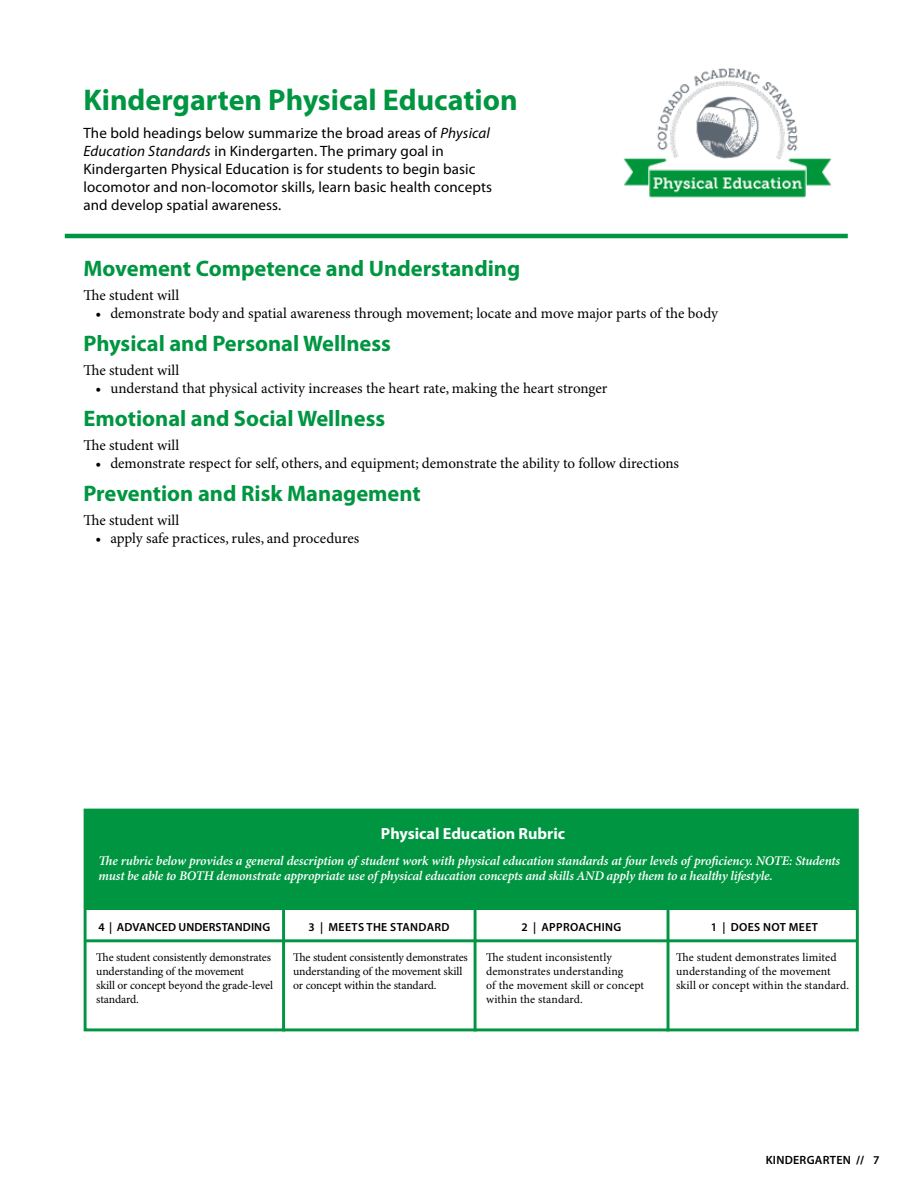
<style>
.page{position:relative;width:918px;height:1188px;background:#fff}
.page>*{position:absolute;margin:0;border:0;box-sizing:border-box;transform-origin:0 0}
.t1{font:700 30px "Myriad Pro";color:#009641}
.t2{font:700 22.5px "Myriad Pro";color:#009641}
.t3{font:700 16.2px "Myriad Pro";color:#fff}
.t4{font:15px "Minion Pro";color:#000}
.t5{font:15px/18px "Myriad Pro";letter-spacing:.01em;color:#000}
.t6{font:italic 600 13.2px/14.7px "Minion Pro";letter-spacing:-.015em;color:#fff}
.t7{font:600 12px "Myriad Pro";letter-spacing:.02em;color:#000}
.t8{font:11.7px/14.1px "Minion Pro";letter-spacing:-.005em;color:#000}
.t9{font:600 11.7px "Myriad Pro";letter-spacing:.025em;color:#000}
.s1{font-style:italic}
.s2{font-weight:700}
</style>
<div class="page">
<hr style="left:65px;top:234px;width:783px;height:4px;background:#009641">
<img style="left:624px;top:68px;width:208px;height:130px">
<div style="left:85px;top:810px;width:772px;height:100px;background:#009641"></div>
<hr style="left:282px;top:880px;width:3px;height:151px;background:#009641">
<hr style="left:85px;top:939px;width:772px;height:3px;background:#009641">
<hr style="left:474px;top:880px;width:3px;height:151px;background:#009641">
<hr style="left:667px;top:880px;width:3px;height:151px;background:#009641">
<div style="left:84px;top:809px;width:775px;height:222px;border:3px solid #009641"></div>
<h1 class="t1" style="left:83px;top:83px;width:436px">Kindergarten Physical Education</h1>
<p class="t5" style="left:83px;top:124px;width:410px">The bold headings below summarize the broad areas of <span class="s1">Physical Education Standards</span> in Kindergarten. The primary goal in Kindergarten Physical Education is for students to begin basic locomotor and non-locomotor skills, learn basic health concepts and develop spatial awareness.</p>
<h2 class="t2" style="left:83px;top:255px;width:438px">Movement Competence and Understanding</h2>
<p class="t4" style="left:83px;top:286px;width:97px">The student will</p>
<p class="t4" style="left:95px;top:304px;width:624px">• demonstrate body and spatial awareness through movement; locate and move major parts of the body</p>
<h2 class="t2" style="left:83px;top:330px;width:309px">Physical and Personal Wellness</h2>
<p class="t4" style="left:83px;top:361px;width:97px">The student will</p>
<p class="t4" style="left:95px;top:379px;width:514px">• understand that physical activity increases the heart rate, making the heart stronger</p>
<h2 class="t2" style="left:83px;top:405px;width:303px">Emotional and Social Wellness</h2>
<p class="t4" style="left:83px;top:436px;width:97px">The student will</p>
<p class="t4" style="left:95px;top:454px;width:585px">• demonstrate respect for self, others, and equipment; demonstrate the ability to follow directions</p>
<h2 class="t2" style="left:83px;top:480px;width:339px">Prevention and Risk Management</h2>
<p class="t4" style="left:83px;top:511px;width:97px">The student will</p>
<p class="t4" style="left:95px;top:529px;width:265px">• apply safe practices, rules, and procedures</p>
<h3 class="t3" style="left:381px;top:824px;width:186px">Physical Education Rubric</h3>
<p class="t6" style="left:99px;top:854px;width:743px">The rubric below provides a general description of student work with physical education standards at four levels of proficiency. NOTE: Students must be able to BOTH demonstrate appropriate use of physical education concepts and skills AND apply them to a healthy lifestyle.</p>
<p class="t9" style="left:98px;top:920px;width:173px">4 | ADVANCED UNDERSTANDING</p>
<p class="t9" style="left:309px;top:920px;width:143px">3 | MEETS THE STANDARD</p>
<p class="t9" style="left:521px;top:920px;width:101px">2 | APPROACHING</p>
<p class="t9" style="left:711px;top:920px;width:109px">1 | DOES NOT MEET</p>
<p class="t8" style="left:96px;top:950px;width:178px">The student consistently demonstrates understanding of the movement<br>skill or concept beyond the grade-level standard.</p>
<p class="t8" style="left:293px;top:950px;width:176px">The student consistently demonstrates understanding of the movement skill or concept within the standard.</p>
<p class="t8" style="left:486px;top:950px;width:160px">The student inconsistently demonstrates understanding<br>of the movement skill or concept within the standard.</p>
<p class="t8" style="left:676px;top:950px;width:175px">The student demonstrates limited understanding of the movement skill or concept within the standard.</p>
<p class="t7" style="left:766px;top:1153px;width:115px">KINDERGARTEN <span class="s2">//</span> 7</p>
</div>
